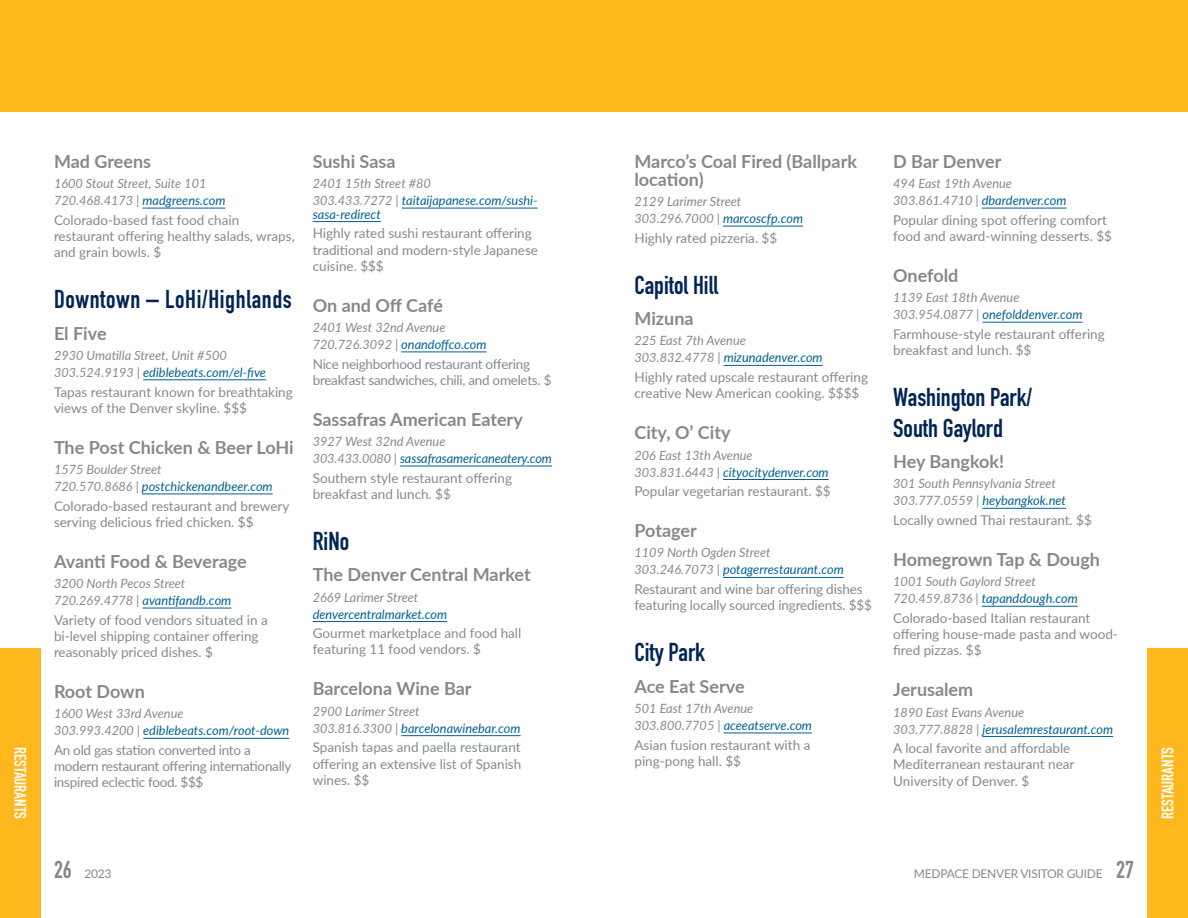
<style>
.page{position:relative;width:1188px;height:918px;background:#fff}
.page>*{position:absolute;margin:0;border:0;box-sizing:border-box;transform-origin:0 0}
.t1{font:700 25.5px/30.6px "DIN Condensed";color:#002554}
.t2{font:700 25.5px "DIN Condensed";letter-spacing:.025em;color:#002554}
.t3{font:700 18px/18px "Lato";color:#86898b}
.t4{font:700 16.5px "DIN Condensed";color:#fff}
.t5{font:13.5px/16.2px "Lato";color:#86898b}
.t6{font:13.5px/16.2px "Lato";letter-spacing:-.02em;color:#86898b}
.t7{font:italic 12.75px/17px "Lato";color:#86898b}
.t8{font:italic 12.75px "Lato";color:#006098}
.t9{font:12px "Lato";letter-spacing:-.02em;color:#86898b}
.s1{color:#006098}
.s2{color:#8a8c8e}
.s3{font-family:"DIN Condensed";font-weight:700;font-size:24px}
</style>
<div class="page">
<hr style="left:143px;top:208px;width:83px;height:1px;background:#006098">
<hr style="left:143px;top:380px;width:123px;height:1px;background:#006098">
<hr style="left:142px;top:494px;width:131px;height:1px;background:#006098">
<hr style="left:143px;top:608px;width:88px;height:1px;background:#006098">
<hr style="left:143px;top:738px;width:146px;height:1px;background:#006098">
<hr style="left:402px;top:208px;width:136px;height:1px;background:#006098">
<hr style="left:313px;top:221px;width:68px;height:1px;background:#006098">
<hr style="left:401px;top:352px;width:85px;height:1px;background:#006098">
<hr style="left:400px;top:466px;width:152px;height:1px;background:#006098">
<hr style="left:313px;top:621px;width:134px;height:1px;background:#006098">
<hr style="left:401px;top:735px;width:120px;height:1px;background:#006098">
<hr style="left:723px;top:226px;width:80px;height:1px;background:#006098">
<hr style="left:724px;top:365px;width:99px;height:1px;background:#006098">
<hr style="left:723px;top:479px;width:106px;height:1px;background:#006098">
<hr style="left:723px;top:577px;width:121px;height:1px;background:#006098">
<hr style="left:724px;top:733px;width:88px;height:1px;background:#006098">
<hr style="left:982px;top:208px;width:85px;height:1px;background:#006098">
<hr style="left:982px;top:322px;width:101px;height:1px;background:#006098">
<hr style="left:982px;top:508px;width:84px;height:1px;background:#006098">
<hr style="left:982px;top:606px;width:96px;height:1px;background:#006098">
<hr style="left:982px;top:736px;width:131px;height:1px;background:#006098">
<div style="left:0;top:648px;width:40px;height:270px;background:#ffb71e"></div>
<div style="left:0;top:0;width:1188px;height:111px;background:#ffb71e"></div>
<div style="left:1148px;top:648px;width:40px;height:270px;background:#ffb71e"></div>
<p class="t4" style="left:31px;top:747px;width:72px;rotate:90deg">Restaurants</p>
<h2 class="t3" style="left:54px;top:152px;width:99px">Mad Greens</h2>
<p class="t7" style="left:54px;top:174px;width:173px">1600 Stout Street, Suite 101<br>720.468.4173 | <span class="s1">madgreens.com</span></p>
<p class="t5" style="left:54px;top:211px;width:242px">Colorado-based fast food chain restaurant offering healthy salads, wraps, and grain bowls. $</p>
<h1 class="t2" style="left:54px;top:282px;width:239px">Downtown – LoHi/Highlands</h1>
<h2 class="t3" style="left:54px;top:323px;width:54px">El Five</h2>
<p class="t7" style="left:54px;top:346px;width:214px">2930 Umatilla Street, Unit #500<br>303.524.9193 | <span class="s1">ediblebeats.com/el-five</span></p>
<p class="t5" style="left:54px;top:383px;width:240px">Tapas restaurant known for breathtaking views of the Denver skyline. $$$</p>
<h2 class="t3" style="left:54px;top:437px;width:241px">The Post Chicken &amp; Beer LoHi</h2>
<p class="t7" style="left:54px;top:460px;width:220px">1575 Boulder Street<br>720.570.8686 | <span class="s1">postchickenandbeer.com</span></p>
<p class="t5" style="left:54px;top:497px;width:237px">Colorado-based restaurant and brewery serving delicious fried chicken. $$</p>
<h2 class="t3" style="left:54px;top:551px;width:194px">Avanti Food &amp; Beverage</h2>
<p class="t7" style="left:54px;top:574px;width:179px">3200 North Pecos Street<br>720.269.4778 | <span class="s1">avantifandb.com</span></p>
<p class="t5" style="left:54px;top:611px;width:215px">Variety of food vendors situated in a bi-level shipping container offering reasonably priced dishes. $</p>
<h2 class="t3" style="left:54px;top:682px;width:92px">Root Down</h2>
<p class="t7" style="left:54px;top:705px;width:237px">1600 West 33rd Avenue<br>303.993.4200 | <span class="s1">ediblebeats.com/root-down</span></p>
<p class="t6" style="left:54px;top:742px;width:239px">An old gas station converted into a modern restaurant offering internationally inspired eclectic food. $$$</p>
<h2 class="t3" style="left:313px;top:152px;width:84px">Sushi Sasa</h2>
<p class="t7" style="left:313px;top:174px;width:226px">2401 15th Street #80<br>303.433.7272 | <span class="s1">taitaijapanese.com/sushi-</span></p>
<p class="t8" style="left:313px;top:205px;width:70px">sasa-redirect</p>
<p class="t5" style="left:313px;top:225px;width:227px">Highly rated sushi restaurant offering traditional and modern-style Japanese cuisine. $$$</p>
<h2 class="t3" style="left:313px;top:295px;width:132px">On and Off Café</h2>
<p class="t7" style="left:313px;top:318px;width:175px">2401 West 32nd Avenue<br>720.726.3092 | <span class="s1">onandoffco.com</span></p>
<p class="t6" style="left:313px;top:355px;width:240px">Nice neighborhood restaurant offering breakfast sandwiches, chili, and omelets. <span class="s2">$</span></p>
<h2 class="t3" style="left:313px;top:409px;width:212px">Sassafras American Eatery</h2>
<p class="t7" style="left:313px;top:432px;width:241px">3927 West 32nd Avenue<br>303.433.0080 | <span class="s1">sassafrasamericaneatery.com</span></p>
<p class="t5" style="left:313px;top:469px;width:201px">Southern style restaurant offering breakfast and lunch. <span class="s2">$$</span></p>
<h1 class="t1" style="left:313px;top:525px;width:38px">RiNo</h1>
<h2 class="t3" style="left:313px;top:565px;width:220px">The Denver Central Market</h2>
<p class="t7" style="left:313px;top:588px;width:107px">2669 Larimer Street</p>
<p class="t8" style="left:313px;top:605px;width:136px">denvercentralmarket.com</p>
<p class="t5" style="left:313px;top:625px;width:210px">Gourmet marketplace and food hall featuring 11 food vendors. <span class="s2">$</span></p>
<h2 class="t3" style="left:313px;top:679px;width:160px">Barcelona Wine Bar</h2>
<p class="t7" style="left:313px;top:702px;width:209px">2900 Larimer Street<br>303.816.3300 | <span class="s1">barcelonawinebar.com</span></p>
<p class="t5" style="left:313px;top:739px;width:210px;text-align:justify">Spanish tapas and paella restaurant offering an extensive list of Spanish wines. <span class="s2">$$</span></p>
<p class="t9" style="left:54px;top:865px;width:59px"><span class="s3">26</span> 2023</p>
<h2 class="t3" style="left:634px;top:152px;width:224px">Marco’s Coal Fired (Ballpark location)</h2>
<p class="t7" style="left:634px;top:192px;width:170px">2129 Larimer Street<br>303.296.7000 | <span class="s1">marcoscfp.com</span></p>
<p class="t5" style="left:634px;top:229px;width:144px">Highly rated pizzeria. <span class="s2">$$</span></p>
<h1 class="t1" style="left:634px;top:269px;width:85px">Capitol Hill</h1>
<h2 class="t3" style="left:634px;top:309px;width:61px">Mizuna</h2>
<p class="t7" style="left:634px;top:332px;width:190px">225 East 7th Avenue<br>303.832.4778 | <span class="s1">mizunadenver.com</span></p>
<p class="t5" style="left:634px;top:369px;width:235px">Highly rated upscale restaurant offering creative New American cooking. <span class="s2">$$$$</span></p>
<h2 class="t3" style="left:634px;top:423px;width:98px">City, O’ City</h2>
<p class="t7" style="left:634px;top:446px;width:196px">206 East 13th Avenue<br>303.831.6443 | <span class="s1">cityocitydenver.com</span></p>
<p class="t5" style="left:634px;top:483px;width:198px">Popular vegetarian restaurant. <span class="s2">$$</span></p>
<h2 class="t3" style="left:634px;top:521px;width:64px">Potager</h2>
<p class="t7" style="left:634px;top:544px;width:211px">1109 North Ogden Street<br>303.246.7073 | <span class="s1">potagerrestaurant.com</span></p>
<p class="t5" style="left:634px;top:581px;width:239px">Restaurant and wine bar offering dishes featuring locally sourced ingredients. <span class="s2">$$$</span></p>
<h1 class="t1" style="left:634px;top:637px;width:72px">City Park</h1>
<h2 class="t3" style="left:634px;top:676px;width:112px">Ace Eat Serve</h2>
<p class="t7" style="left:634px;top:699px;width:179px">501 East 17th Avenue<br>303.800.7705 | <span class="s1">aceeatserve.com</span></p>
<p class="t5" style="left:634px;top:736px;width:177px">Asian fusion restaurant with a ping-pong hall. <span class="s2">$$</span></p>
<h2 class="t3" style="left:893px;top:152px;width:110px">D Bar Denver</h2>
<p class="t7" style="left:893px;top:174px;width:175px">494 East 19th Avenue<br>303.861.4710 | <span class="s1">dbardenver.com</span></p>
<p class="t5" style="left:893px;top:211px;width:220px">Popular dining spot offering comfort food and award-winning desserts. <span class="s2">$$</span></p>
<h2 class="t3" style="left:893px;top:266px;width:67px">Onefold</h2>
<p class="t7" style="left:893px;top:289px;width:191px">1139 East 18th Avenue<br>303.954.0877 | <span class="s1">onefolddenver.com</span></p>
<p class="t5" style="left:893px;top:325px;width:213px">Farmhouse-style restaurant offering breakfast and lunch. <span class="s2">$$</span></p>
<h1 class="t1" style="left:893px;top:382px;width:141px">Washington Park/<br>South Gaylord</h1>
<h2 class="t3" style="left:893px;top:452px;width:113px">Hey Bangkok!</h2>
<p class="t7" style="left:893px;top:475px;width:174px">301 South Pennsylvania Street<br>303.777.0559 | <span class="s1">heybangkok.net</span></p>
<p class="t5" style="left:893px;top:511px;width:200px">Locally owned Thai restaurant. <span class="s2">$$</span></p>
<h2 class="t3" style="left:893px;top:550px;width:208px">Homegrown Tap &amp; Dough</h2>
<p class="t7" style="left:893px;top:573px;width:186px">1001 South Gaylord Street<br>720.459.8736 | <span class="s1">tapanddough.com</span></p>
<p class="t5" style="left:893px;top:609px;width:226px">Colorado-based Italian restaurant offering house-made pasta and wood&shy;fired pizzas. <span class="s2">$$</span></p>
<h2 class="t3" style="left:893px;top:680px;width:82px">Jerusalem</h2>
<p class="t7" style="left:893px;top:703px;width:221px">1890 East Evans Avenue<br>303.777.8828 | <span class="s1">jerusalemrestaurant.com</span></p>
<p class="t5" style="left:893px;top:740px;width:183px">A local favorite and affordable<br>Mediterranean restaurant near<br>University of Denver. <span class="s2">$</span></p>
<p class="t9" style="left:914px;top:865px;width:222px">MEDPACE DENVER VISITOR GUIDE <span class="s3">27</span></p>
<p class="t4" style="left:1157px;top:819px;width:72px;rotate:-90deg">Restaurants</p>
</div>
